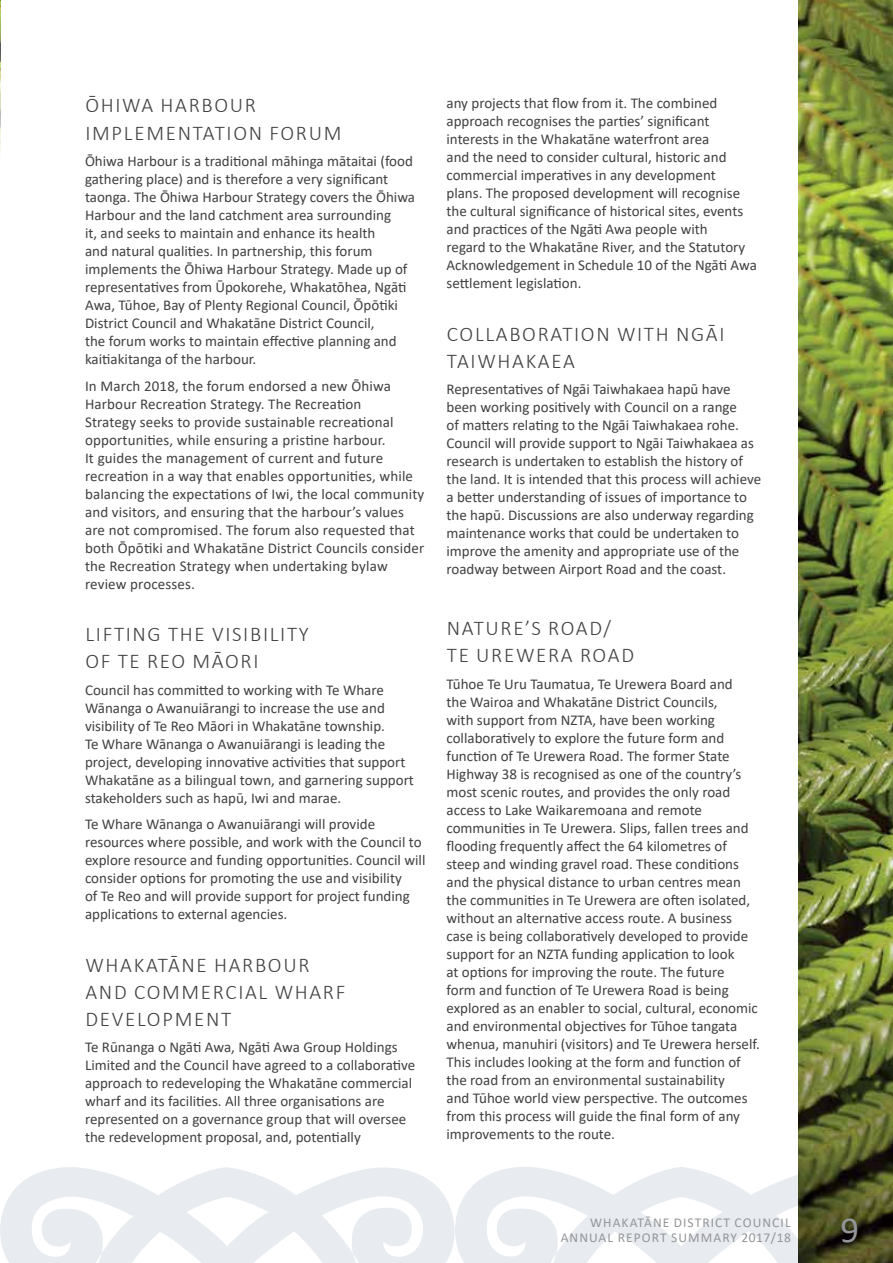
<style>
.page{position:relative;width:893px;height:1263px;background:#fff}
.page>*{position:absolute;margin:0;border:0;box-sizing:border-box;transform-origin:0 0}
.t1{font:36.75px "Calibri";color:#939598}
.t2{font:300 21px/27px "Calibri";letter-spacing:.08em;color:#414042}
.t3{font:15px/18px "Calibri";color:#414042}
.t4{font:13.5px/14.5px "Calibri";letter-spacing:.08em;color:#939598;text-align:right}
</style>
<div class="page">
<svg style="left:0;top:1167px;width:798px;height:96px"></svg>
<img style="left:798px;top:0;width:95px;height:1263px">
<img style="left:0;top:0;width:1px;height:153px">
<h2 class="t2" style="left:85px;top:92px;width:258px">ŌHIWA HARBOUR<br>IMPLEMENTATION FORUM</h2>
<p class="t3" style="left:85px;top:152px;width:332px">Ōhiwa Harbour is a traditional māhinga mātaitai (food gathering place) and is therefore a very significant taonga. The Ōhiwa Harbour Strategy covers the Ōhiwa Harbour and the land catchment area surrounding<br>it, and seeks to maintain and enhance its health<br>and natural qualities. In partnership, this forum implements the Ōhiwa Harbour Strategy. Made up of representatives from Ūpokorehe, Whakatōhea, Ngāti Awa, Tūhoe, Bay of Plenty Regional Council, Ōpōtiki District Council and Whakatāne District Council,<br>the forum works to maintain effective planning and kaitiakitanga of the harbour.</p>
<p class="t3" style="left:85px;top:376px;width:341px">In March 2018, the forum endorsed a new Ōhiwa Harbour Recreation Strategy. The Recreation<br>Strategy seeks to provide sustainable recreational opportunities, while ensuring a pristine harbour.<br>It guides the management of current and future recreation in a way that enables opportunities, while balancing the expectations of Iwi, the local community and visitors, and ensuring that the harbour’s values are not compromised. The forum also requested that both Ōpōtiki and Whakatāne District Councils consider the Recreation Strategy when undertaking bylaw review processes.</p>
<h2 class="t2" style="left:85px;top:620px;width:225px">LIFTING THE VISIBILITY<br>OF TE REO MĀORI</h2>
<p class="t3" style="left:85px;top:680px;width:330px">Council has committed to working with Te Whare Wānanga o Awanuiārangi to increase the use and visibility of Te Reo Māori in Whakatāne township.<br>Te Whare Wānanga o Awanuiārangi is leading the project, developing innovative activities that support Whakatāne as a bilingual town, and garnering support stakeholders such as hapū, Iwi and marae.</p>
<p class="t3" style="left:85px;top:815px;width:342px">Te Whare Wānanga o Awanuiārangi will provide resources where possible, and work with the Council to explore resource and funding opportunities. Council will consider options for promoting the use and visibility<br>of Te Reo and will provide support for project funding applications to external agencies.</p>
<h2 class="t2" style="left:85px;top:951px;width:261px">WHAKATĀNE HARBOUR<br>AND COMMERCIAL WHARF<br>DEVELOPMENT</h2>
<p class="t3" style="left:85px;top:1038px;width:332px">Te Rūnanga o Ngāti Awa, Ngāti Awa Group Holdings Limited and the Council have agreed to a collaborative approach to redeveloping the Whakatāne commercial wharf and its facilities. All three organisations are represented on a governance group that will oversee the redevelopment proposal, and, potentially</p>
<p class="t3" style="left:446px;top:94px;width:312px">any projects that flow from it. The combined approach recognises the parties’ significant interests in the Whakatāne waterfront area<br>and the need to consider cultural, historic and commercial imperatives in any development<br>plans. The proposed development will recognise the cultural significance of historical sites, events and practices of the Ngāti Awa people with<br>regard to the Whakatāne River, and the Statutory Acknowledgement in Schedule 10 of the Ngāti Awa settlement legislation.</p>
<h2 class="t2" style="left:447px;top:320px;width:279px">COLLABORATION WITH NGĀI<br>TAIWHAKAEA</h2>
<p class="t3" style="left:446px;top:380px;width:316px">Representatives of Ngāi Taiwhakaea hapū have been working positively with Council on a range<br>of matters relating to the Ngāi Taiwhakaea rohe.<br>Council will provide support to Ngāi Taiwhakaea as research is undertaken to establish the history of the land. It is intended that this process will achieve a better understanding of issues of importance to the hapū. Discussions are also underway regarding maintenance works that could be undertaken to improve the amenity and appropriate use of the roadway between Airport Road and the coast.</p>
<h2 class="t2" style="left:447px;top:614px;width:189px">NATURE’S ROAD/<br>TE UREWERA ROAD</h2>
<p class="t3" style="left:446px;top:674px;width:315px">Tūhoe Te Uru Taumatua, Te Urewera Board and<br>the Wairoa and Whakatāne District Councils,<br>with support from NZTA, have been working collaboratively to explore the future form and function of Te Urewera Road. The former State Highway 38 is recognised as one of the country’s most scenic routes, and provides the only road access to Lake Waikaremoana and remote communities in Te Urewera. Slips, fallen trees and flooding frequently affect the 64 kilometres of steep and winding gravel road. These conditions and the physical distance to urban centres mean the communities in Te Urewera are often isolated, without an alternative access route. A business case is being collaboratively developed to provide support for an NZTA funding application to look<br>at options for improving the route. The future<br>form and function of Te Urewera Road is being explored as an enabler to social, cultural, economic and environmental objectives for Tūhoe tangata whenua, manuhiri (visitors) and Te Urewera herself.<br>This includes looking at the form and function of the road from an environmental sustainability<br>and Tūhoe world view perspective. The outcomes from this process will guide the final form of any improvements to the route.</p>
<p class="t4" style="left:561px;top:1215px;width:232px">WHAKATĀNE DISTRICT COUNCIL<br>ANNUAL REPORT SUMMARY 2017/18</p>
<h1 class="t1" style="left:840px;top:1204px;width:20px">9</h1>
</div>
